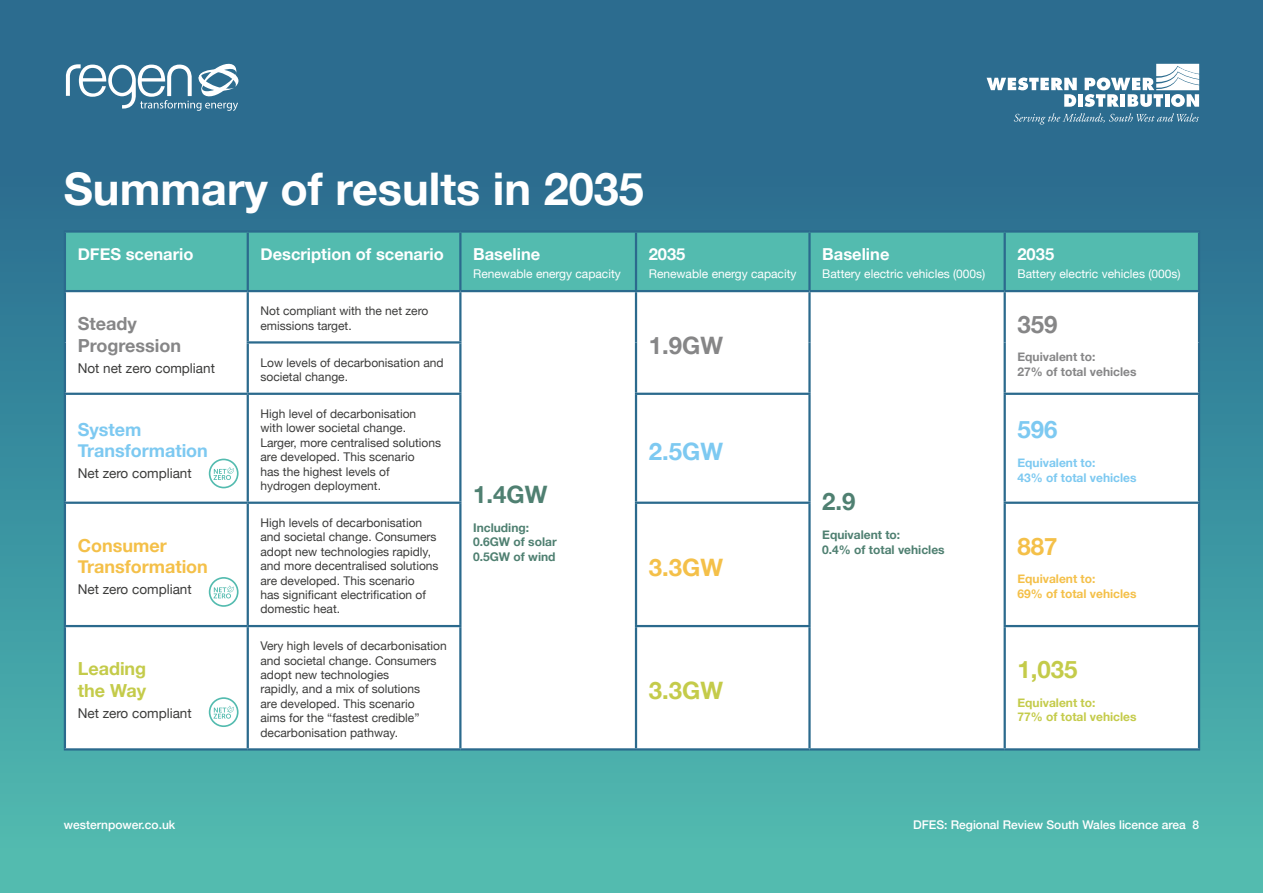
<style>
.page{position:relative;width:1263px;height:893px;background:#fff}
.page>*{position:absolute;margin:0;border:0;box-sizing:border-box;transform-origin:0 0}
.t1{font:700 45px "Helvetica Neue";color:#fff}
.t2{font:700 24px "Helvetica Neue";color:#c4cb4a}
.t3{font:700 24px "Helvetica Neue";color:#4f8071}
.t4{font:700 24px "Helvetica Neue";color:#868687}
.t5{font:700 24px "Helvetica Neue";color:#7dc9f1}
.t6{font:700 24px "Helvetica Neue";color:#f4c049}
.t7{font:700 18px/21.6px "Helvetica Neue";color:#f4c049}
.t8{font:700 18px/21.6px "Helvetica Neue";color:#7dc9f1}
.t9{font:700 18px/21.6px "Helvetica Neue";color:#868687}
.t10{font:700 18px/21.6px "Helvetica Neue";color:#c4cb4a}
.t11{font:700 16.5px "Helvetica Neue";color:#fff}
.t12{font:13.5px "Helvetica Neue";color:#3c3c3b}
.t13{font:12px/14.4px "Helvetica Neue";color:#3c3c3b}
.t14{font:12px "Helvetica Neue";color:#fff}
.t15{font:700 12px/14.4px "Helvetica Neue";color:#4f8071}
.t16{font:500 12px "Helvetica Neue";color:#fff}
.t17{font:700 12px/14.4px "Helvetica Neue";color:#868687}
.t18{font:700 12px/14.4px "Helvetica Neue";color:#7dc9f1}
.t19{font:700 12px/14.4px "Helvetica Neue";color:#f4c049}
.t20{font:700 12px/14.4px "Helvetica Neue";color:#c4cb4a}
</style>
<div class="page">
<div style="left:0;top:0;width:1263px;height:893px;background:linear-gradient(to bottom,#245f8a,#4fbbb1)"></div>
<svg style="left:986px;top:78px;width:91px;height:29px"></svg>
<div style="left:1078px;top:94px;width:5px;height:13px;background:#fff"></div>
<svg style="left:1085px;top:64px;width:114px;height:43px"></svg>
<svg style="left:1014px;top:113px;width:185px;height:12px;background:#4a819f"></svg>
<div style="left:66px;top:233px;width:1132px;height:57px;background:#53bbaf"></div>
<svg style="left:66px;top:292px;width:1132px;height:456px"></svg>
<hr style="left:64px;top:230px;width:184px;height:3px;background:#2b6a8d">
<hr style="left:64px;top:233px;width:2px;height:57px;background:#2b6a8d">
<hr style="left:248px;top:230px;width:212px;height:3px;background:#2b6a8d">
<hr style="left:247px;top:233px;width:2px;height:57px;background:#2b6a8d">
<hr style="left:460px;top:230px;width:176px;height:3px;background:#2b6a8d">
<hr style="left:459px;top:233px;width:2px;height:57px;background:#2b6a8d">
<hr style="left:636px;top:230px;width:173px;height:3px;background:#2b6a8d">
<hr style="left:635px;top:233px;width:2px;height:57px;background:#2b6a8d">
<hr style="left:809px;top:230px;width:196px;height:3px;background:#2b6a8d">
<hr style="left:808px;top:233px;width:3px;height:57px;background:#2b6a8d">
<hr style="left:1005px;top:230px;width:195px;height:3px;background:#2b6a8d">
<hr style="left:1003px;top:233px;width:3px;height:57px;background:#2b6a8d">
<hr style="left:1198px;top:233px;width:2px;height:57px;background:#2b6a8d">
<hr style="left:64px;top:290px;width:184px;height:2px;background:#2b6a8d">
<hr style="left:64px;top:292px;width:2px;height:50px;background:#2b6a8d">
<hr style="left:64px;top:342px;width:2px;height:51px;background:#2b6a8d">
<hr style="left:248px;top:290px;width:212px;height:2px;background:#2b6a8d">
<hr style="left:247px;top:292px;width:2px;height:49px;background:#2b6a8d">
<hr style="left:460px;top:290px;width:176px;height:2px;background:#2b6a8d">
<hr style="left:459px;top:292px;width:2px;height:49px;background:#2b6a8d">
<hr style="left:460px;top:748px;width:176px;height:2px;background:#2b6a8d">
<hr style="left:636px;top:290px;width:173px;height:2px;background:#2b6a8d">
<hr style="left:635px;top:292px;width:2px;height:50px;background:#2b6a8d">
<hr style="left:635px;top:342px;width:2px;height:51px;background:#2b6a8d">
<hr style="left:809px;top:290px;width:196px;height:2px;background:#2b6a8d">
<hr style="left:808px;top:292px;width:3px;height:50px;background:#2b6a8d">
<hr style="left:808px;top:342px;width:3px;height:51px;background:#2b6a8d">
<hr style="left:809px;top:748px;width:196px;height:2px;background:#2b6a8d">
<hr style="left:1005px;top:290px;width:195px;height:2px;background:#2b6a8d">
<hr style="left:1003px;top:292px;width:3px;height:50px;background:#2b6a8d">
<hr style="left:1198px;top:292px;width:2px;height:50px;background:#2b6a8d">
<hr style="left:1003px;top:342px;width:3px;height:51px;background:#2b6a8d">
<hr style="left:1198px;top:342px;width:2px;height:51px;background:#2b6a8d">
<hr style="left:247px;top:341px;width:214px;height:3px;background:#2b6a8d">
<hr style="left:247px;top:344px;width:2px;height:49px;background:#2b6a8d">
<hr style="left:459px;top:344px;width:2px;height:49px;background:#2b6a8d">
<hr style="left:64px;top:393px;width:184px;height:2px;background:#2b6a8d">
<hr style="left:64px;top:395px;width:2px;height:107px;background:#2b6a8d">
<hr style="left:248px;top:393px;width:213px;height:2px;background:#2b6a8d">
<hr style="left:247px;top:395px;width:2px;height:107px;background:#2b6a8d">
<hr style="left:459px;top:395px;width:2px;height:107px;background:#2b6a8d">
<hr style="left:635px;top:393px;width:176px;height:2px;background:#2b6a8d">
<hr style="left:635px;top:395px;width:2px;height:107px;background:#2b6a8d">
<hr style="left:808px;top:395px;width:3px;height:107px;background:#2b6a8d">
<hr style="left:1003px;top:393px;width:197px;height:2px;background:#2b6a8d">
<hr style="left:1003px;top:395px;width:3px;height:107px;background:#2b6a8d">
<hr style="left:1198px;top:395px;width:2px;height:107px;background:#2b6a8d">
<hr style="left:64px;top:502px;width:184px;height:2px;background:#2b6a8d">
<hr style="left:64px;top:504px;width:2px;height:121px;background:#2b6a8d">
<hr style="left:248px;top:502px;width:213px;height:2px;background:#2b6a8d">
<hr style="left:247px;top:504px;width:2px;height:121px;background:#2b6a8d">
<hr style="left:459px;top:504px;width:2px;height:121px;background:#2b6a8d">
<hr style="left:635px;top:502px;width:176px;height:2px;background:#2b6a8d">
<hr style="left:635px;top:504px;width:2px;height:121px;background:#2b6a8d">
<hr style="left:808px;top:504px;width:3px;height:121px;background:#2b6a8d">
<hr style="left:1003px;top:502px;width:197px;height:2px;background:#2b6a8d">
<hr style="left:1003px;top:504px;width:3px;height:121px;background:#2b6a8d">
<hr style="left:1198px;top:504px;width:2px;height:121px;background:#2b6a8d">
<hr style="left:64px;top:625px;width:184px;height:2px;background:#2b6a8d">
<hr style="left:64px;top:627px;width:2px;height:121px;background:#2b6a8d">
<hr style="left:248px;top:625px;width:213px;height:2px;background:#2b6a8d">
<hr style="left:247px;top:627px;width:2px;height:121px;background:#2b6a8d">
<hr style="left:459px;top:627px;width:2px;height:121px;background:#2b6a8d">
<hr style="left:64px;top:748px;width:184px;height:2px;background:#2b6a8d">
<hr style="left:248px;top:748px;width:212px;height:2px;background:#2b6a8d">
<hr style="left:635px;top:625px;width:176px;height:2px;background:#2b6a8d">
<hr style="left:635px;top:627px;width:2px;height:121px;background:#2b6a8d">
<hr style="left:808px;top:627px;width:3px;height:121px;background:#2b6a8d">
<hr style="left:636px;top:748px;width:173px;height:2px;background:#2b6a8d">
<hr style="left:1003px;top:625px;width:197px;height:2px;background:#2b6a8d">
<hr style="left:1003px;top:627px;width:3px;height:121px;background:#2b6a8d">
<hr style="left:1198px;top:627px;width:2px;height:121px;background:#2b6a8d">
<hr style="left:1005px;top:748px;width:195px;height:2px;background:#2b6a8d">
<svg style="left:66px;top:61px;width:173px;height:50px"></svg>
<svg style="left:209px;top:459px;width:30px;height:29px"></svg>
<svg style="left:209px;top:577px;width:30px;height:30px"></svg>
<svg style="left:209px;top:697px;width:30px;height:30px"></svg>
<h1 class="t1" style="left:64px;top:153px;width:582px">Summary of results in 2035</h1>
<h3 class="t11" style="left:78px;top:241px;width:117px">DFES scenario</h3>
<h3 class="t11" style="left:260px;top:241px;width:185px">Description of scenario</h3>
<h3 class="t11" style="left:473px;top:241px;width:69px">Baseline</h3>
<p class="t14" style="left:473px;top:265px;width:149px">Renewable energy capacity</p>
<h3 class="t11" style="left:649px;top:241px;width:38px">2035</h3>
<p class="t14" style="left:649px;top:265px;width:149px">Renewable energy capacity</p>
<h3 class="t9" style="left:78px;top:313px;width:105px">Steady<br>Progression</h3>
<p class="t12" style="left:78px;top:358px;width:139px">Not net zero compliant</p>
<h3 class="t8" style="left:78px;top:419px;width:132px">System<br>Transformation</h3>
<p class="t12" style="left:78px;top:464px;width:116px">Net zero compliant</p>
<h3 class="t7" style="left:78px;top:535px;width:132px">Consumer<br>Transformation</h3>
<p class="t12" style="left:78px;top:580px;width:116px">Net zero compliant</p>
<h3 class="t10" style="left:78px;top:658px;width:70px">Leading the Way</h3>
<p class="t12" style="left:78px;top:703px;width:116px">Net zero compliant</p>
<p class="t13" style="left:260px;top:304px;width:169px">Not compliant with the net zero emissions target.</p>
<p class="t13" style="left:260px;top:356px;width:185px">Low levels of decarbonisation and societal change.</p>
<p class="t13" style="left:260px;top:407px;width:182px">High level of decarbonisation with lower societal change.<br>Larger, more centralised solutions are developed. This scenario<br>has the highest levels of hydrogen deployment.</p>
<p class="t13" style="left:260px;top:516px;width:180px">High levels of decarbonisation and societal change. Consumers adopt new technologies rapidly, and more decentralised solutions are developed. This scenario<br>has significant electrification of domestic heat.</p>
<p class="t13" style="left:260px;top:639px;width:188px">Very high levels of decarbonisation and societal change. Consumers adopt new technologies<br>rapidly, and a mix of solutions<br>are developed. This scenario<br>aims for the “fastest credible” decarbonisation pathway.</p>
<h2 class="t3" style="left:473px;top:476px;width:76px">1.4GW</h2>
<p class="t15" style="left:473px;top:521px;width:85px">Including:<br>0.6GW of solar<br>0.5GW of wind</p>
<h2 class="t4" style="left:649px;top:327px;width:76px">1.9GW</h2>
<h2 class="t5" style="left:649px;top:433px;width:76px">2.5GW</h2>
<h2 class="t6" style="left:649px;top:549px;width:76px">3.3GW</h2>
<h2 class="t2" style="left:649px;top:672px;width:76px">3.3GW</h2>
<h3 class="t11" style="left:822px;top:241px;width:69px">Baseline</h3>
<p class="t14" style="left:822px;top:265px;width:165px">Battery electric vehicles (000s)</p>
<h2 class="t3" style="left:822px;top:483px;width:35px">2.9</h2>
<p class="t15" style="left:822px;top:528px;width:124px">Equivalent to:<br>0.4% of total vehicles</p>
<h3 class="t11" style="left:1017px;top:241px;width:38px">2035</h3>
<p class="t14" style="left:1017px;top:265px;width:165px">Battery electric vehicles (000s)</p>
<h2 class="t4" style="left:1017px;top:305px;width:42px">359</h2>
<p class="t17" style="left:1017px;top:350px;width:121px">Equivalent to:<br>27% of total vehicles</p>
<h2 class="t5" style="left:1017px;top:411px;width:42px">596</h2>
<p class="t18" style="left:1017px;top:456px;width:121px">Equivalent to:<br>43% of total vehicles</p>
<h2 class="t6" style="left:1017px;top:527px;width:42px">887</h2>
<p class="t19" style="left:1017px;top:572px;width:121px">Equivalent to:<br>69% of total vehicles</p>
<h2 class="t2" style="left:1017px;top:650px;width:62px">1,035</h2>
<p class="t20" style="left:1017px;top:695px;width:121px">Equivalent to:<br>77% of total vehicles</p>
<p class="t16" style="left:64px;top:815px;width:113px">westernpower.co.uk</p>
<p class="t16" style="left:913px;top:815px;width:288px">DFES: Regional Review South Wales licence area 8</p>
</div>
